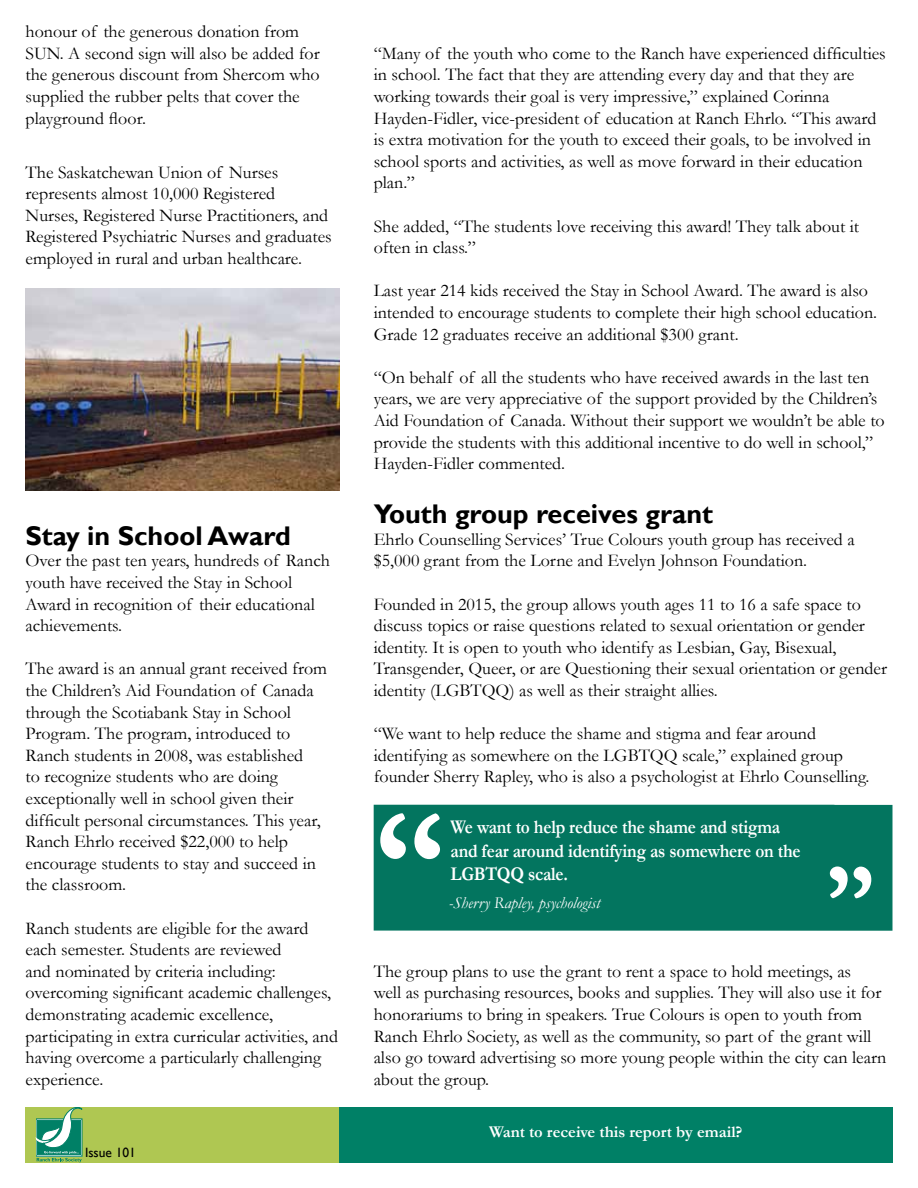
<style>
.page{position:relative;width:918px;height:1188px;background:#fff}
.page>*{position:absolute;margin:0;border:0;box-sizing:border-box;transform-origin:0 0}
.t1{font:700 27px "Gill Sans";color:#000}
.t2{font:700 19.5px/23.4px "Garamond";letter-spacing:-.01em;color:#fff;scale:.89 1}
.t3{font:18px/21.6px "Garamond";color:#000}
.t4{font:700 16.5px "Garamond";color:#fff}
.t5{font:italic 16.5px "Garamond";color:#fff}
.t6{font:13.5px "Gill Sans";color:#000}
</style>
<div class="page">
<div style="left:26px;top:1107px;width:866px;height:55px;background:#afc752"></div>
<svg style="left:36px;top:1107px;width:46px;height:55px"></svg>
<div style="left:339px;top:1107px;width:553px;height:55px;background:#008066"></div>
<div style="left:374px;top:805px;width:518px;height:126px;background:#03755f"></div>
<svg style="left:380px;top:813px;width:60px;height:46px"></svg>
<svg style="left:830px;top:867px;width:41px;height:31px"></svg>
<img style="left:26px;top:288px;width:313px;height:202px">
<p class="t3" style="left:26px;top:20px;width:296px">honour of the generous donation from SUN. A second sign will also be added for the generous discount from Shercom who supplied the rubber pelts that cover the playground floor.</p>
<p class="t3" style="left:26px;top:161px;width:308px">The Saskatchewan Union of Nurses represents almost 10,000 Registered Nurses, Registered Nurse Practitioners, and Registered Psychiatric Nurses and graduates employed in rural and urban healthcare.</p>
<h1 class="t1" style="left:26px;top:520px;width:267px">Stay in School Award</h1>
<p class="t3" style="left:26px;top:550px;width:306px">Over the past ten years, hundreds of Ranch youth have received the Stay in School Award in recognition of their educational achievements.</p>
<p class="t3" style="left:26px;top:658px;width:303px">The award is an annual grant received from the Children’s Aid Foundation of Canada through the Scotiabank Stay in School Program. The program, introduced to Ranch students in 2008, was established<br>to recognize students who are doing exceptionally well in school given their difficult personal circumstances. This year, Ranch Ehrlo received $22,000 to help encourage students to stay and succeed in the classroom.</p>
<p class="t3" style="left:26px;top:917px;width:314px">Ranch students are eligible for the award each semester. Students are reviewed<br>and nominated by criteria including: overcoming significant academic challenges, demonstrating academic excellence, participating in extra curricular activities, and having overcome a particularly challenging experience.</p>
<p class="t6" style="left:85px;top:1145px;width:52px">Issue 101</p>
<p class="t3" style="left:374px;top:42px;width:514px">“Many of the youth who come to the Ranch have experienced difficulties in school. The fact that they are attending every day and that they are working towards their goal is very impressive,” explained Corinna Hayden-Fidler, vice-president of education at Ranch Ehrlo. “This award is extra motivation for the youth to exceed their goals, to be involved in school sports and activities, as well as move forward in their education plan.”</p>
<p class="t3" style="left:374px;top:215px;width:487px">She added, “The students love receiving this award! They talk about it often in class.”</p>
<p class="t3" style="left:374px;top:280px;width:505px">Last year 214 kids received the Stay in School Award. The award is also intended to encourage students to complete their high school education.<br>Grade 12 graduates receive an additional $300 grant.</p>
<p class="t3" style="left:374px;top:366px;width:513px">“On behalf of all the students who have received awards in the last ten years, we are very appreciative of the support provided by the Children’s Aid Foundation of Canada. Without their support we wouldn’t be able to provide the students with this additional incentive to do well in school,” Hayden-Fidler commented.</p>
<h1 class="t1" style="left:374px;top:498px;width:341px">Youth group receives grant</h1>
<p class="t3" style="left:374px;top:528px;width:483px">Ehrlo Counselling Services’ True Colours youth group has received a $5,000 grant from the Lorne and Evelyn Johnson Foundation.</p>
<p class="t3" style="left:374px;top:593px;width:515px">Founded in 2015, the group allows youth ages 11 to 16 a safe space to discuss topics or raise questions related to sexual orientation or gender identity. It is open to youth who identify as Lesbian, Gay, Bisexual, Transgender, Queer, or are Questioning their sexual orientation or gender identity (LGBTQQ) as well as their straight allies.</p>
<p class="t3" style="left:374px;top:722px;width:497px">“We want to help reduce the shame and stigma and fear around identifying as somewhere on the LGBTQQ scale,” explained group founder Sherry Rapley, who is also a psychologist at Ehrlo Counselling.</p>
<p class="t2" style="left:451px;top:815px;width:395px">We want to help reduce the shame and stigma and fear around identifying as somewhere on the<br>LGBTQQ scale.</p>
<p class="t5" style="left:449px;top:892px;width:153px">-Sherry Rapley, psychologist</p>
<p class="t3" style="left:374px;top:960px;width:514px">The group plans to use the grant to rent a space to hold meetings, as<br>well as purchasing resources, books and supplies. They will also use it for honorariums to bring in speakers. True Colours is open to youth from Ranch Ehrlo Society, as well as the community, so part of the grant will also go toward advertising so more young people within the city can learn about the group.</p>
<p class="t4" style="left:489px;top:1121px;width:255px">Want to receive this report by email?</p>
</div>
